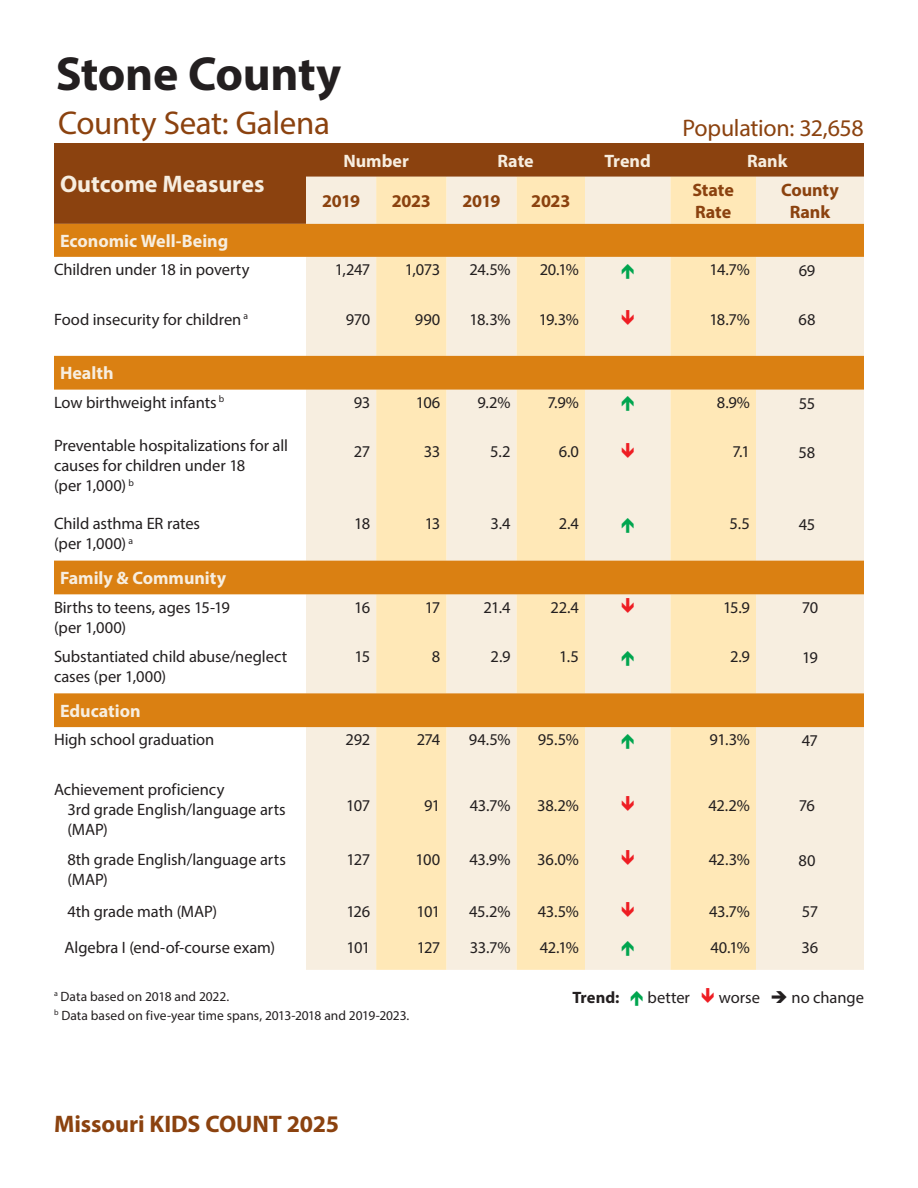
<style>
.page{position:relative;width:918px;height:1188px;background:#fff}
.page>*{position:absolute;margin:0;border:0;box-sizing:border-box;transform-origin:0 0}
.County_Name__TOC{font:700 48px "Myriad Pro";letter-spacing:-.01em;color:#231f20}
.County_Seat{font:33px "Myriad Pro";letter-spacing:-.015em;color:#8b420f}
.Page_subtitle{font:700 24px "Myriad Pro";letter-spacing:-.005em;color:#8b420f}
.t1{font:24px "Myriad Pro";letter-spacing:-.015em;color:#8b420f}
.Head{font:700 24px "Myriad Pro";color:#f7eee0}
.Domain_name{font:700 18px "Myriad Pro";color:#f7eee0}
.Column_subhead{font:700 18px/21.6px "Myriad Pro";letter-spacing:-.01em;color:#8b420f}
.Column_subhead-2{font:700 18px "Myriad Pro";color:#f7eee0}
.Row_head{font:16.5px/19.8px "Myriad Pro";letter-spacing:-.005em;color:#231f20}
.Numbers{font:16.5px "Myriad Pro";letter-spacing:-.035em;color:#231f20}
.t2{font:700 16.5px "Myriad Pro";color:#231f20}
.Footnote{font:13.5px "Myriad Pro";color:#231f20}
</style>
<div class="page">
<div style="left:54px;top:143px;width:810px;height:81px;background:#8b420f"></div>
<div style="left:306px;top:177px;width:558px;height:793px;background:#f7eee0"></div>
<svg style="left:376px;top:177px;width:380px;height:793px;background:#fbeac7"></svg>
<svg style="left:54px;top:224px;width:810px;height:503px"></svg>
<svg style="left:622px;top:263px;width:12px;height:15px"></svg>
<svg style="left:622px;top:310px;width:12px;height:15px"></svg>
<svg style="left:622px;top:396px;width:12px;height:15px"></svg>
<svg style="left:622px;top:443px;width:12px;height:15px"></svg>
<svg style="left:622px;top:518px;width:12px;height:15px"></svg>
<svg style="left:622px;top:598px;width:12px;height:15px"></svg>
<svg style="left:622px;top:650px;width:12px;height:15px"></svg>
<svg style="left:622px;top:734px;width:12px;height:15px"></svg>
<svg style="left:622px;top:796px;width:12px;height:15px"></svg>
<svg style="left:622px;top:850px;width:12px;height:15px"></svg>
<svg style="left:622px;top:902px;width:12px;height:15px"></svg>
<svg style="left:622px;top:941px;width:12px;height:15px"></svg>
<p class="County_Name__TOC" style="left:56px;top:42px;width:287px">Stone County</p>
<p class="County_Seat" style="left:58px;top:103px;width:273px">County Seat: Galena</p>
<p class="t1" style="left:682px;top:113px;width:183px">Population: 32,658</p>
<p class="Head" style="left:60px;top:169px;width:206px">Outcome Measures</p>
<p class="Column_subhead-2" style="left:343px;top:149px;width:67px">Number</p>
<p class="Column_subhead-2" style="left:498px;top:149px;width:38px">Rate</p>
<p class="Column_subhead-2" style="left:605px;top:149px;width:48px">Trend</p>
<p class="Column_subhead-2" style="left:747px;top:149px;width:42px">Rank</p>
<p class="Column_subhead" style="left:322px;top:190px;width:40px">2019</p>
<p class="Column_subhead" style="left:392px;top:190px;width:41px">2023</p>
<p class="Column_subhead" style="left:462px;top:190px;width:40px">2019</p>
<p class="Column_subhead" style="left:531px;top:190px;width:41px">2023</p>
<p class="Column_subhead" style="left:692px;top:179px;width:43px">State<br>Rate</p>
<p class="Column_subhead" style="left:781px;top:179px;width:59px;text-align:center">County<br>Rank</p>
<p class="Domain_name" style="left:60px;top:229px;width:170px">Economic Well-Being</p>
<p class="Row_head" style="left:54px;top:260px;width:197px">Children under 18 in poverty</p>
<p class="Numbers" style="left:335px;top:260px;width:37px">1,247</p>
<p class="Numbers" style="left:405px;top:260px;width:37px">1,073</p>
<p class="Numbers" style="left:469px;top:260px;width:43px">24.5%</p>
<p class="Numbers" style="left:540px;top:260px;width:41px">20.1%</p>
<p class="Numbers" style="left:710px;top:260px;width:42px">14.7%</p>
<p class="Numbers" style="left:799px;top:260px;width:18px">69</p>
<p class="Row_head" style="left:54px;top:309px;width:196px">Food insecurity for children <sup>a</sup></p>
<p class="Numbers" style="left:346px;top:309px;width:26px">970</p>
<p class="Numbers" style="left:415px;top:309px;width:27px">990</p>
<p class="Numbers" style="left:470px;top:309px;width:43px">18.3%</p>
<p class="Numbers" style="left:539px;top:309px;width:42px">19.3%</p>
<p class="Numbers" style="left:709px;top:309px;width:42px">18.7%</p>
<p class="Numbers" style="left:799px;top:310px;width:18px">68</p>
<p class="Domain_name" style="left:60px;top:362px;width:55px">Health</p>
<p class="Row_head" style="left:54px;top:392px;width:172px">Low birthweight infants <sup>b</sup></p>
<p class="Numbers" style="left:354px;top:392px;width:18px">93</p>
<p class="Numbers" style="left:416px;top:392px;width:26px">106</p>
<p class="Numbers" style="left:478px;top:392px;width:35px">9.2%</p>
<p class="Numbers" style="left:548px;top:392px;width:33px">7.9%</p>
<p class="Numbers" style="left:717px;top:392px;width:35px">8.9%</p>
<p class="Numbers" style="left:799px;top:393px;width:18px">55</p>
<p class="Row_head" style="left:54px;top:436px;width:236px">Preventable hospitalizations for all causes for children under 18</p>
<p class="Row_head" style="left:54px;top:475px;width:81px">(per 1,000) <sup>b</sup></p>
<p class="Numbers" style="left:354px;top:442px;width:18px">27</p>
<p class="Numbers" style="left:424px;top:442px;width:18px">33</p>
<p class="Numbers" style="left:490px;top:442px;width:22px">5.2</p>
<p class="Numbers" style="left:559px;top:442px;width:22px">6.0</p>
<p class="Numbers" style="left:732px;top:442px;width:19px">7.1</p>
<p class="Numbers" style="left:799px;top:443px;width:18px">58</p>
<p class="Row_head" style="left:54px;top:514px;width:148px">Child asthma ER rates (per 1,000) <sup>a</sup></p>
<p class="Numbers" style="left:354px;top:514px;width:17px">18</p>
<p class="Numbers" style="left:425px;top:514px;width:17px">13</p>
<p class="Numbers" style="left:491px;top:514px;width:22px">3.4</p>
<p class="Numbers" style="left:559px;top:514px;width:22px">2.4</p>
<p class="Numbers" style="left:730px;top:514px;width:22px">5.5</p>
<p class="Numbers" style="left:799px;top:515px;width:18px">45</p>
<p class="Domain_name" style="left:60px;top:566px;width:168px">Family &amp; Community</p>
<p class="Row_head" style="left:54px;top:597px;width:177px">Births to teens, ages 15-19</p>
<p class="Row_head" style="left:54px;top:617px;width:74px">(per 1,000)</p>
<p class="Numbers" style="left:354px;top:597px;width:18px">16</p>
<p class="Numbers" style="left:425px;top:597px;width:17px">17</p>
<p class="Numbers" style="left:484px;top:597px;width:29px">21.4</p>
<p class="Numbers" style="left:550px;top:597px;width:30px">22.4</p>
<p class="Numbers" style="left:723px;top:597px;width:28px">15.9</p>
<p class="Numbers" style="left:802px;top:598px;width:18px">70</p>
<p class="Row_head" style="left:54px;top:647px;width:235px">Substantiated child abuse/neglect cases (per 1,000)</p>
<p class="Numbers" style="left:354px;top:647px;width:17px">15</p>
<p class="Numbers" style="left:432px;top:647px;width:10px">8</p>
<p class="Numbers" style="left:491px;top:647px;width:21px">2.9</p>
<p class="Numbers" style="left:559px;top:647px;width:21px">1.5</p>
<p class="Numbers" style="left:730px;top:647px;width:21px">2.9</p>
<p class="Numbers" style="left:802px;top:647px;width:17px">19</p>
<p class="Domain_name" style="left:60px;top:699px;width:82px">Education</p>
<p class="Row_head" style="left:54px;top:730px;width:162px">High school graduation</p>
<p class="Numbers" style="left:346px;top:730px;width:26px">292</p>
<p class="Numbers" style="left:417px;top:730px;width:25px">274</p>
<p class="Numbers" style="left:469px;top:730px;width:43px">94.5%</p>
<p class="Numbers" style="left:538px;top:730px;width:43px">95.5%</p>
<p class="Numbers" style="left:710px;top:730px;width:42px">91.3%</p>
<p class="Numbers" style="left:802px;top:731px;width:18px">47</p>
<p class="Row_head" style="left:54px;top:779px;width:172px">Achievement proficiency</p>
<p class="Row_head" style="left:68px;top:799px;width:220px">3rd grade English/language arts (MAP)</p>
<p class="Numbers" style="left:346px;top:795px;width:26px">107</p>
<p class="Numbers" style="left:424px;top:795px;width:18px">91</p>
<p class="Numbers" style="left:470px;top:795px;width:42px">43.7%</p>
<p class="Numbers" style="left:537px;top:795px;width:43px">38.2%</p>
<p class="Numbers" style="left:709px;top:795px;width:43px">42.2%</p>
<p class="Numbers" style="left:799px;top:795px;width:18px">76</p>
<p class="Row_head" style="left:68px;top:849px;width:220px">8th grade English/language arts (MAP)</p>
<p class="Numbers" style="left:347px;top:849px;width:25px">127</p>
<p class="Numbers" style="left:416px;top:849px;width:26px">100</p>
<p class="Numbers" style="left:470px;top:849px;width:42px">43.9%</p>
<p class="Numbers" style="left:537px;top:849px;width:43px">36.0%</p>
<p class="Numbers" style="left:709px;top:849px;width:43px">42.3%</p>
<p class="Numbers" style="left:799px;top:850px;width:18px">80</p>
<p class="Row_head" style="left:68px;top:901px;width:151px">4th grade math (MAP)</p>
<p class="Numbers" style="left:346px;top:901px;width:25px">126</p>
<p class="Numbers" style="left:417px;top:901px;width:25px">101</p>
<p class="Numbers" style="left:469px;top:901px;width:43px">45.2%</p>
<p class="Numbers" style="left:538px;top:901px;width:43px">43.5%</p>
<p class="Numbers" style="left:709px;top:901px;width:42px">43.7%</p>
<p class="Numbers" style="left:802px;top:902px;width:18px">57</p>
<p class="Row_head" style="left:64px;top:937px;width:212px">Algebra I (end-of-course exam)</p>
<p class="Numbers" style="left:346px;top:937px;width:25px">101</p>
<p class="Numbers" style="left:417px;top:937px;width:25px">127</p>
<p class="Numbers" style="left:470px;top:937px;width:42px">33.7%</p>
<p class="Numbers" style="left:540px;top:937px;width:41px">42.1%</p>
<p class="Numbers" style="left:710px;top:937px;width:41px">40.1%</p>
<p class="Numbers" style="left:802px;top:938px;width:18px">36</p>
<p class="t2" style="left:572px;top:987px;width:48px">Trend:</p>
<p class="Row_head" style="left:648px;top:988px;width:44px">better</p>
<p class="Row_head" style="left:719px;top:988px;width:147px">worse ➔ no change</p>
<p class="Footnote" style="left:54px;top:988px;width:177px"><sup>a</sup> Data based on 2018 and 2022.</p>
<p class="Footnote" style="left:54px;top:1007px;width:357px"><sup>b</sup> Data based on five-year time spans, 2013-2018 and 2019-2023.</p>
<p class="Page_subtitle" style="left:54px;top:1108px;width:287px">Missouri KIDS COUNT 2025</p>
</div>
